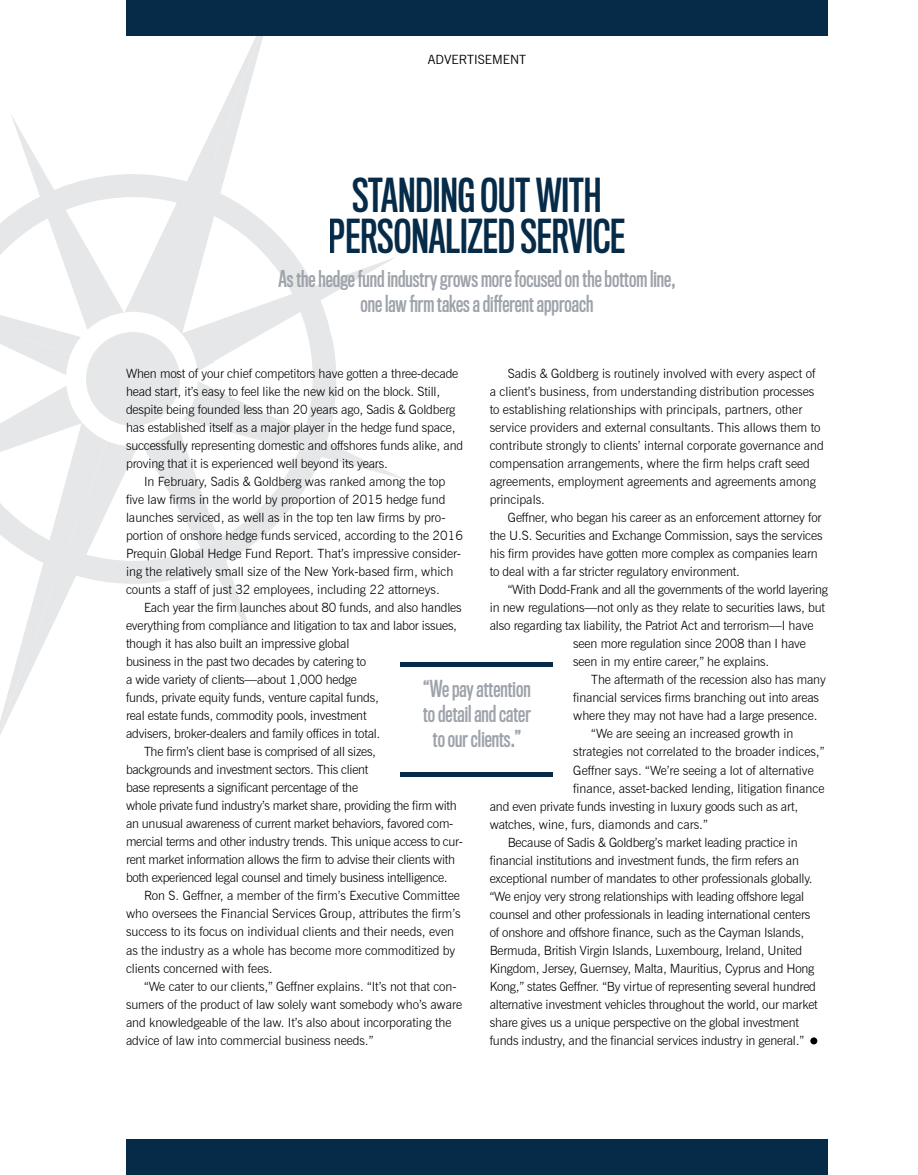
<style>
.page{position:relative;width:918px;height:1175px;background:#fff}
.page>*{position:absolute;margin:0;border:0;box-sizing:border-box;transform-origin:0 0}
.t1{font:43.05px/40.8px "Titling Gothic FB Comp Standard";color:#062b48;text-align:center}
.t2{font:21.6px/25px "Titling Gothic FB Comp Standard";color:#9ea3ab;text-align:center}
.t3{font:300 12.75px/18px "News Gothic BT";letter-spacing:-.01em;color:#000}
.t4{font:12.75px "News Gothic BT";color:#000}
</style>
<div class="page">
<svg style="left:24px;top:174px;width:118px;height:410px"></svg>
<svg style="left:0;top:115px;width:124px;height:240px"></svg>
<svg style="left:0;top:385px;width:107px;height:350px"></svg>
<svg style="left:126px;top:174px;width:16px;height:306px"></svg>
<svg style="left:198px;top:36px;width:65px;height:123px"></svg>
<svg style="left:142px;top:159px;width:263px;height:470px"></svg>
<div style="left:810px;top:1037px;width:7px;height:7px;background:#000;border-radius:50%"></div>
<div style="left:126px;top:1138px;width:702px;height:36px;background:#062b48"></div>
<div style="left:126px;top:0;width:702px;height:36px;background:#062b48"></div>
<hr style="left:400px;top:662px;width:154px;height:4px;background:#062b48">
<hr style="left:400px;top:772px;width:154px;height:4px;background:#062b48">
<p class="t4" style="left:428px;top:51px;width:100px">ADVERTISEMENT</p>
<h1 class="t1" style="left:329px;top:176px;width:298px">STANDING OUT WITH<br>PERSONALIZED SERVICE</h1>
<h2 class="t2" style="left:278px;top:267px;width:399px">As the hedge fund industry grows more focused on the bottom line, one law firm takes a different approach</h2>
<p class="t3" style="left:126px;top:364px;width:339px">When most of your chief competitors have gotten a three-decade head start, it’s easy to feel like the new kid on the block. Still, despite being founded less than 20 years ago, Sadis &amp; Goldberg has established itself as a major player in the hedge fund space, successfully representing domestic and offshores funds alike, and proving that it is experienced well beyond its years.</p>
<p class="t3" style="left:126px;top:472px;width:338px;text-indent:18px">In February, Sadis &amp; Goldberg was ranked among the top five law firms in the world by proportion of 2015 hedge fund launches serviced, as well as in the top ten law firms by pro&shy;portion of onshore hedge funds serviced, according to the 2016<br>Prequin Global Hedge Fund Report. That’s impressive consider&shy;ing the relatively small size of the New York-based firm, which counts a staff of just 32 employees, including 22 attorneys.</p>
<p class="t3" style="left:144px;top:598px;width:319px">Each year the firm launches about 80 funds, and also handles</p>
<p class="t3" style="left:126px;top:616px;width:333px">everything from compliance and litigation to tax and labor issues,</p>
<p class="t3" style="left:126px;top:634px;width:225px">though it has also built an impressive global</p>
<p class="t3" style="left:126px;top:652px;width:242px">business in the past two decades by catering to</p>
<p class="t3" style="left:126px;top:670px;width:232px">a wide variety of clients—about 1,000 hedge</p>
<p class="t3" style="left:126px;top:688px;width:254px">funds, private equity funds, venture capital funds,</p>
<p class="t3" style="left:126px;top:706px;width:242px">real estate funds, commodity pools, investment</p>
<p class="t3" style="left:126px;top:724px;width:256px">advisers, broker-dealers and family offices in total.</p>
<p class="t3" style="left:144px;top:742px;width:234px">The firm’s client base is comprised of all sizes,</p>
<p class="t3" style="left:126px;top:760px;width:244px">backgrounds and investment sectors. This client</p>
<p class="t3" style="left:126px;top:778px;width:234px">base represents a significant percentage of the</p>
<p class="t3" style="left:126px;top:796px;width:332px">whole private fund industry’s market share, providing the firm with</p>
<p class="t3" style="left:126px;top:814px;width:329px">an unusual awareness of current market behaviors, favored com-</p>
<p class="t3" style="left:126px;top:832px;width:338px">mercial terms and other industry trends. This unique access to cur-</p>
<p class="t3" style="left:126px;top:850px;width:331px">rent market information allows the firm to advise their clients with</p>
<p class="t3" style="left:126px;top:868px;width:323px">both experienced legal counsel and timely business intelligence.</p>
<p class="t3" style="left:144px;top:886px;width:317px">Ron S. Geffner, a member of the firm’s Executive Committee</p>
<p class="t3" style="left:126px;top:904px;width:336px">who oversees the Financial Services Group, attributes the firm’s</p>
<p class="t3" style="left:126px;top:922px;width:330px">success to its focus on individual clients and their needs, even</p>
<p class="t3" style="left:126px;top:940px;width:331px">as the industry as a whole has become more commoditized by</p>
<p class="t3" style="left:126px;top:958px;width:148px">clients concerned with fees.</p>
<p class="t3" style="left:144px;top:976px;width:314px">“We cater to our clients,” Geffner explains. “It’s not that con-</p>
<p class="t3" style="left:126px;top:994px;width:338px">sumers of the product of law solely want somebody who’s aware</p>
<p class="t3" style="left:126px;top:1012px;width:327px">and knowledgeable of the law. It’s also about incorporating the</p>
<p class="t3" style="left:126px;top:1031px;width:249px">advice of law into commercial business needs.”</p>
<p class="t3" style="left:490px;top:365px;width:336px;text-indent:18px">Sadis &amp; Goldberg is routinely involved with every aspect of a client’s business, from understanding distribution processes to establishing relationships with principals, partners, other service providers and external consultants. This allows them to contribute strongly to clients’ internal corporate governance and compensation arrangements, where the firm helps craft seed agreements, employment agreements and agreements among principals.</p>
<p class="t3" style="left:490px;top:509px;width:334px;text-indent:18px">Geffner, who began his career as an enforcement attorney for the U.S. Securities and Exchange Commission, says the services his firm provides have gotten more complex as companies learn to deal with a far stricter regulatory environment.</p>
<p class="t3" style="left:508px;top:581px;width:322px">“With Dodd-Frank and all the governments of the world layering</p>
<p class="t3" style="left:490px;top:599px;width:337px">in new regulations—not only as they relate to securities laws, but</p>
<p class="t3" style="left:490px;top:617px;width:325px">also regarding tax liability, the Patriot Act and terrorism—I have</p>
<p class="t3" style="left:573px;top:635px;width:234px">seen more regulation since 2008 than I have</p>
<p class="t3" style="left:573px;top:653px;width:198px">seen in my entire career,” he explains.</p>
<p class="t3" style="left:591px;top:671px;width:236px">The aftermath of the recession also has many</p>
<p class="t3" style="left:573px;top:689px;width:247px">financial services firms branching out into areas</p>
<p class="t3" style="left:573px;top:707px;width:246px">where they may not have had a large presence.</p>
<p class="t3" style="left:591px;top:725px;width:204px">“We are seeing an increased growth in</p>
<p class="t3" style="left:573px;top:743px;width:253px">strategies not correlated to the broader indices,”</p>
<p class="t3" style="left:573px;top:761px;width:242px">Geffner says. “We’re seeing a lot of alternative</p>
<p class="t3" style="left:573px;top:779px;width:253px">finance, asset-backed lending, litigation finance</p>
<p class="t3" style="left:490px;top:797px;width:310px">and even private funds investing in luxury goods such as art,</p>
<p class="t3" style="left:490px;top:815px;width:220px">watches, wine, furs, diamonds and cars.”</p>
<p class="t3" style="left:508px;top:833px;width:292px">Because of Sadis &amp; Goldberg’s market leading practice in</p>
<p class="t3" style="left:490px;top:851px;width:311px">financial institutions and investment funds, the firm refers an</p>
<p class="t3" style="left:490px;top:869px;width:324px">exceptional number of mandates to other professionals globally.</p>
<p class="t3" style="left:490px;top:887px;width:316px">“We enjoy very strong relationships with leading offshore legal</p>
<p class="t3" style="left:490px;top:905px;width:322px">counsel and other professionals in leading international centers</p>
<p class="t3" style="left:490px;top:923px;width:316px">of onshore and offshore finance, such as the Cayman Islands,</p>
<p class="t3" style="left:490px;top:941px;width:314px">Bermuda, British Virgin Islands, Luxembourg, Ireland, United</p>
<p class="t3" style="left:490px;top:959px;width:326px">Kingdom, Jersey, Guernsey, Malta, Mauritius, Cyprus and Hong</p>
<p class="t3" style="left:490px;top:977px;width:328px">Kong,” states Geffner. “By virtue of representing several hundred</p>
<p class="t3" style="left:490px;top:995px;width:329px">alternative investment vehicles throughout the world, our market</p>
<p class="t3" style="left:490px;top:1013px;width:311px">share gives us a unique perspective on the global investment</p>
<p class="t3" style="left:490px;top:1031px;width:316px">funds industry, and the financial services industry in general.”</p>
<h2 class="t2" style="left:423px;top:676px;width:109px">“We pay attention to detail and cater to our clients.”</h2>
</div>
